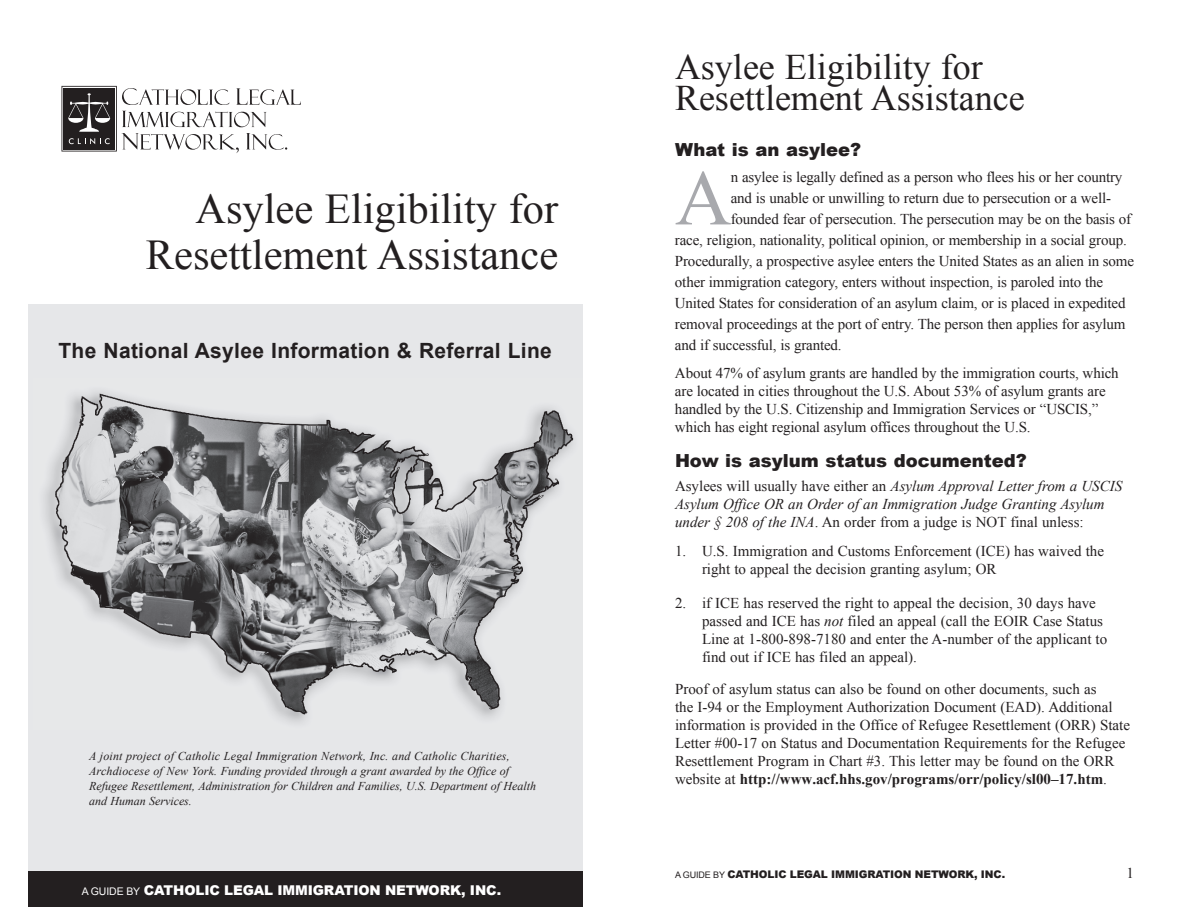
<style>
.page{position:relative;width:1188px;height:918px;background:#fff}
.page>*{position:absolute;margin:0;border:0;box-sizing:border-box;transform-origin:0 0}
.t1{font:78.45px "Times New Roman";color:#a8a9ad}
.t2{font:42.45px/45.9px "Times New Roman";color:#231f20;text-align:right}
.t3{font:36px/31.5px "Times New Roman";color:#231f20}
.t4{font:700 21px "Arial";letter-spacing:.015em;color:#231f20}
.t5{font:900 18px "Arial";color:#231f20}
.t6{font:15px/18px "Times New Roman";letter-spacing:-.01em;color:#231f20}
.t7{font:italic 15px/18px "Times New Roman";color:#231f20}
.t8{font:900 13.5px "Arial";letter-spacing:-.01em;color:#fff}
.t9{font:italic 12px/15px "Times New Roman";color:#231f20}
.t10{font:900 10.5px "Arial";letter-spacing:-.01em;color:#231f20}
.s1{font-weight:400;font-size:10.5px}
.s2{font-style:normal}
.s3{font-style:italic}
.s4{font-weight:700}
.s5{font-weight:400;font-size:9px}
</style>
<div class="page">
<svg style="left:62px;top:86px;width:239px;height:67px"></svg>
<div style="left:28px;top:304px;width:555px;height:576px;background:#e6e7e9"></div>
<img style="left:45px;top:392px;width:529px;height:330px">
<div style="left:28px;top:872px;width:555px;height:35px;background:#231f20"></div>
<h2 class="t2" style="left:146px;top:185px;width:414px">Asylee Eligibility for<br>Resettlement Assistance</h2>
<h3 class="t4" style="left:59px;top:337px;width:495px">The National Asylee Information &amp; Referral Line</h3>
<p class="t9" style="left:89px;top:748px;width:448px">A joint project of Catholic Legal Immigration Network, Inc. and Catholic Charities, Archdiocese of New York. Funding provided through a grant awarded by the Office of Refugee Resettlement, Administration for Children and Families, U.S. Department of Health and Human Services.</p>
<p class="t8" style="left:82px;top:883px;width:421px"><span class="s1">A GUIDE by</span> CATHOLIC LEGAL IMMIGRATION NETWORK, INC.</p>
<h3 class="t3" style="left:675px;top:51px;width:351px">Asylee Eligibility for<br>Resettlement Assistance</h3>
<p class="t5" style="left:675px;top:140px;width:188px">WHAT IS AN ASYLEE?</p>
<h1 class="t1" style="left:675px;top:145px;width:58px">A</h1>
<p class="t6" style="left:731px;top:168px;width:393px">n asylee is legally defined as a person who flees his or her country</p>
<p class="t6" style="left:731px;top:189px;width:382px">and is unable or unwilling to return due to persecution or a well-</p>
<p class="t6" style="left:731px;top:210px;width:402px">founded fear of persecution. The persecution may be on the basis of</p>
<p class="t6" style="left:675px;top:231px;width:453px">race, religion, nationality, political opinion, or membership in a social group.</p>
<p class="t6" style="left:675px;top:252px;width:461px">Procedurally, a prospective asylee enters the United States as an alien in some</p>
<p class="t6" style="left:675px;top:273px;width:430px">other immigration category, enters without inspection, is paroled into the</p>
<p class="t6" style="left:675px;top:294px;width:452px">United States for consideration of an asylum claim, or is placed in expedited</p>
<p class="t6" style="left:675px;top:315px;width:452px">removal proceedings at the port of entry. The person then applies for asylum</p>
<p class="t6" style="left:675px;top:336px;width:168px">and if successful, is granted.</p>
<p class="t6" style="left:675px;top:364px;width:445px">About 47% of asylum grants are handled by the immigration courts, which are located in cities throughout the U.S. About 53% of asylum grants are handled by the U.S. Citizenship and Immigration Services or “USCIS,” which has eight regional asylum offices throughout the U.S.</p>
<p class="t5" style="left:675px;top:451px;width:353px">HOW IS ASYLUM STATUS DOCUMENTED?</p>
<p class="t7" style="left:675px;top:476px;width:449px"><span class="s2">Asylees will usually have either an</span> Asylum Approval Letter from a USCIS<br>Asylum Office OR an Order of an Immigration Judge Granting Asylum under § 208 of the INA<span class="s2">. An order from a judge is NOT final unless:</span></p>
<p class="t6" style="left:702px;top:542px;width:404px;text-indent:-27px">1. U.S. Immigration and Customs Enforcement (ICE) has waived the right to appeal the decision granting asylum; OR</p>
<p class="t6" style="left:702px;top:594px;width:407px;text-indent:-27px">2. if ICE has reserved the right to appeal the decision, 30 days have passed and ICE has <span class="s3">not</span> filed an appeal (call the EOIR Case Status Line at 1-800-898-7180 and enter the A-number of the applicant to find out if ICE has filed an appeal).</p>
<p class="t6" style="left:675px;top:679px;width:457px">Proof of asylum status can also be found on other documents, such as<br>the I-94 or the Employment Authorization Document (EAD). Additional information is provided in the Office of Refugee Resettlement (ORR) State Letter #00-17 on Status and Documentation Requirements for the Refugee Resettlement Program in Chart #3. This letter may be found on the ORR website at <span class="s4">http://www.acf.hhs.gov/programs/orr/policy/sl00–17.htm</span>.</p>
<p class="t10" style="left:675px;top:868px;width:332px"><span class="s5">A GUIDE by</span> CATHOLIC LEGAL I MMIGRATION NETWORK, I NC.</p>
<p class="t6" style="left:1126px;top:863px;width:9px">1</p>
</div>
